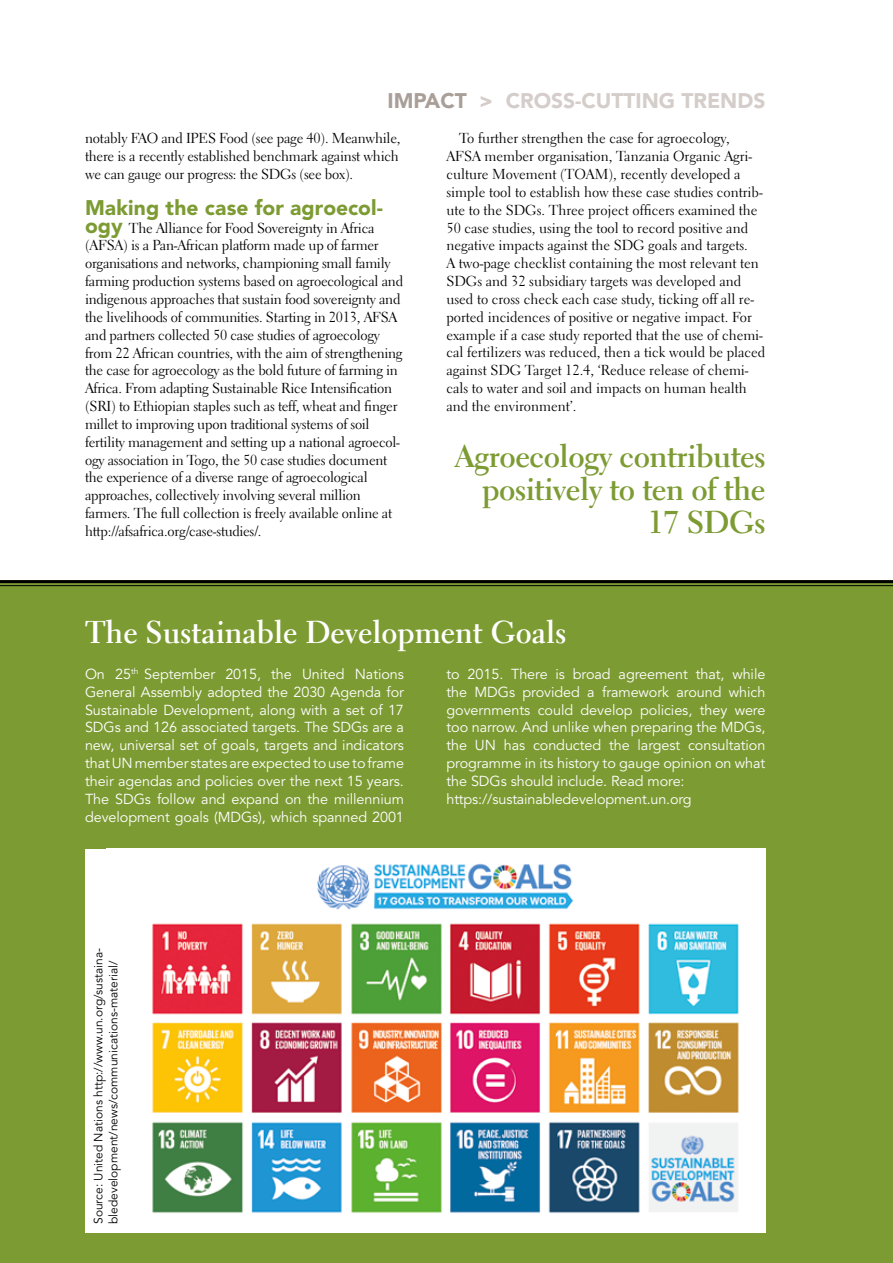
<style>
.page{position:relative;width:893px;height:1263px;background:#fff}
.page>*{position:absolute;margin:0;border:0;box-sizing:border-box;transform-origin:0 0}
.t1{font:700 31.5px/33px "Electra LT Std";letter-spacing:-.015em;color:#7d9b33;text-align:right}
.t2{font:700 31.5px "Electra LT Std";color:#fff}
.t3{font:900 21px "Avenir LT Std";color:#d4cdca}
.t4{font:900 21px "Avenir LT Std";letter-spacing:.005em;color:#7d9b33}
.t5{font:14.4px/17.9px "Electra LT Std";letter-spacing:-.015em;color:#000}
.t6{font:14.4px/17.9px "Avenir LT Std";letter-spacing:-.005em;color:#fff;text-align:justify}
.t7{font:12px/15px "Avenir LT Std";color:#000}
.s1{color:#a99f98}
.s2{font-family:"Avenir LT Std";font-weight:900;font-size:21px;color:#7d9b33}
</style>
<div class="page">
<div style="left:0;top:580px;width:893px;height:683px;background:#7d9b33"></div>
<hr style="left:0;top:580px;width:893px;height:3px;background:#000">
<hr style="left:0;top:585px;width:893px;height:1px;background:#000">
<div style="left:85px;top:849px;width:680px;height:383px;background:#fff"></div>
<img style="left:152px;top:863px;width:587px;height:350px">
<h2 class="t3" style="left:387px;top:88px;width:379px"><span class="s1">IMPACT</span> &gt; CROSS-CUTTING TRENDS</h2>
<p class="t5" style="left:446px;top:129px;width:320px;text-indent:13px">To further strengthen the case for agroecology, AFSA member organisation, Tanzania Organic Agri&shy;culture Movement (TOAM), recently developed a simple tool to establish how these case studies contrib&shy;ute to the SDGs. Three project officers examined the 50 case studies, using the tool to record positive and negative impacts against the SDG goals and targets.<br>A two-page checklist containing the most relevant ten SDGs and 32 subsidiary targets was developed and used to cross check each case study, ticking off all re&shy;ported incidences of positive or negative impact. For example if a case study reported that the use of chemi&shy;cal fertilizers was reduced, then a tick would be placed against SDG Target 12.4, ‘Reduce release of chemi&shy;cals to water and soil and impacts on human health and the environment’.</p>
<p class="t5" style="left:85px;top:129px;width:317px;text-align:justify">notably FAO and IPES Food (see page 40). Meanwhile, there is a recently established benchmark against which we can gauge our progress: the SDGs (see box).</p>
<h2 class="t4" style="left:85px;top:195px;width:300px">Making the case for agroecol-</h2>
<p class="t5" style="left:85px;top:219px;width:320px"><span class="s2">ogy</span> The Alliance for Food Sovereignty in Africa (AFSA) is a Pan-African platform made up of farmer organisations and networks, championing small family farming production systems based on agroecological and indigenous approaches that sustain food sovereignty and the livelihoods of communities. Starting in 2013, AFSA and partners collected 50 case studies of agroecology from 22 African countries, with the aim of strengthening the case for agroecology as the bold future of farming in Africa. From adapting Sustainable Rice Intensification (SRI) to Ethiopian staples such as teff, wheat and finger millet to improving upon traditional systems of soil fertility management and setting up a national agroecol&shy;ogy association in Togo, the 50 case studies document the experience of a diverse range of agroecological approaches, collectively involving several million farmers. The full collection is freely available online at http://afsafrica.org/case-studies/.</p>
<h1 class="t1" style="left:455px;top:440px;width:312px">Agroecology contributes positively to ten of the<br>17 SDGs</h1>
<h1 class="t2" style="left:85px;top:613px;width:483px">The Sustainable Development Goals</h1>
<p class="t6" style="left:85px;top:665px;width:320px">On 25<sup>th</sup> September 2015, the United Nations General Assembly adopted the 2030 Agenda for Sustainable Development, along with a set of 17<br>SDGs and 126 associated targets. The SDGs are a new, universal set of goals, targets and indicators that UN member states are expected to use to frame their agendas and policies over the next 15 years.<br>The SDGs follow and expand on the millennium development goals (MDGs), which spanned 2001</p>
<p class="t6" style="left:446px;top:665px;width:320px;text-align:left">to 2015. There is broad agreement that, while the MDGs provided a framework around which governments could develop policies, they were too narrow. And unlike when preparing the MDGs, the UN has conducted the largest consultation programme in its history to gauge opinion on what the SDGs should include. Read more: https://sustainabledevelopment.un.org</p>
<p class="t7" style="left:91px;top:1224px;width:278px;rotate:-90deg">Source: United Nations http://www.un.org/sustaina&shy;bledevelopment/news/communications-material/</p>
</div>
